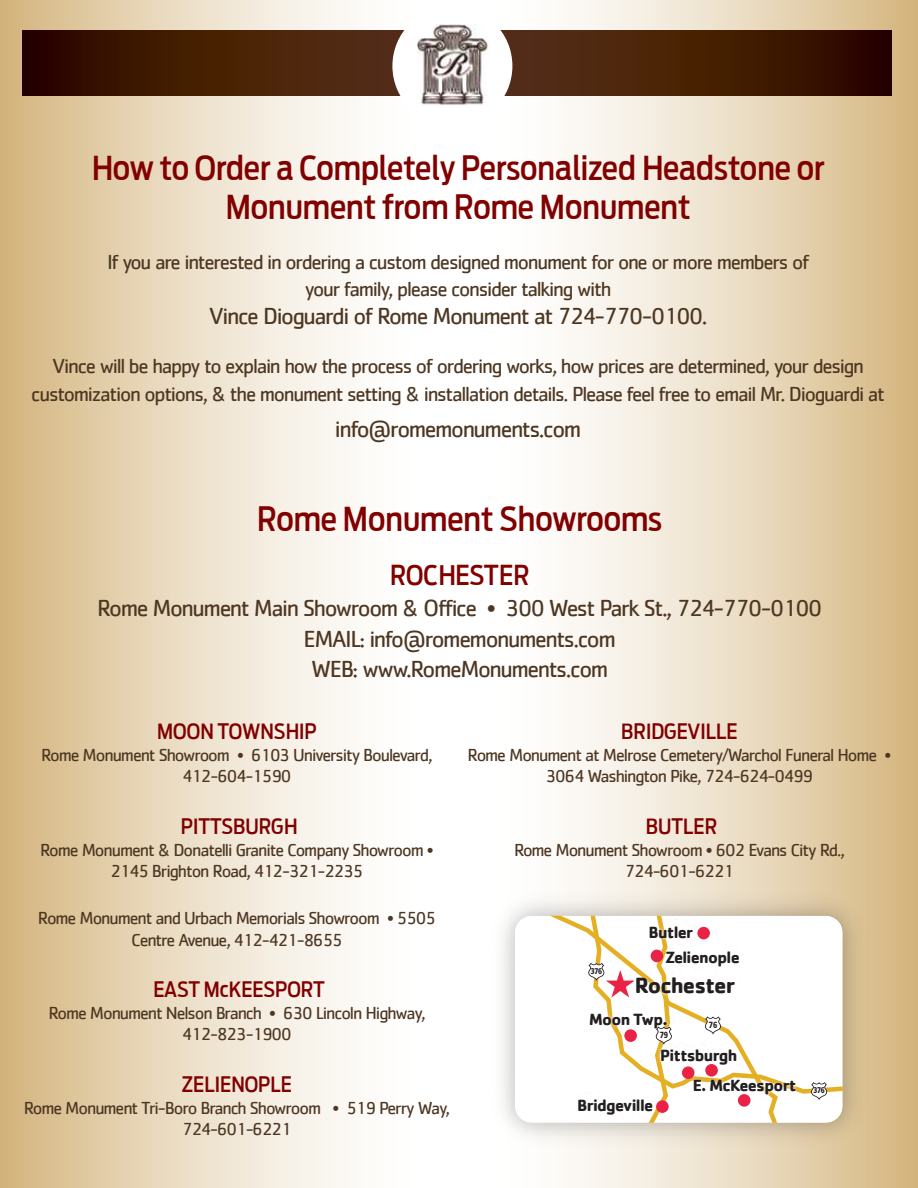
<style>
.page{position:relative;width:918px;height:1188px;background:#fff}
.page>*{position:absolute;margin:0;border:0;box-sizing:border-box;transform-origin:0 0}
.t1{font:33px/39.6px "Ford Antenna Cond Medium";color:#810000;text-align:center}
.t2{font:27px "Ford Antenna Cond Medium";color:#810000}
.t3{font:24px/30.6px "Cachet";letter-spacing:-.06em;color:#4d3722;text-align:center}
.t4{font:700 22.8px "Cachet";letter-spacing:-.04em;color:#231f20}
.t5{font:21px/27.6px "Cachet";letter-spacing:-.06em;color:#4d3722;text-align:center}
.t6{font:21px "Ford Antenna Cond Medium";color:#810000}
.t7{font:18px/21.6px "Cachet";letter-spacing:-.06em;color:#4d3722;text-align:center}
.t8{font:700 16.8px/36px "Cachet";letter-spacing:-.04em;color:#231f20}
.t9{font:900 8.85px "Frutiger LT Std";color:#231f20;scale:.78 1}
.t10{font:900 8.4px "Frutiger LT Std";letter-spacing:-.06em;color:#231f20;scale:.78 1}
</style>
<div class="page">
<div style="left:0;top:0;width:434px;height:1188px;background:linear-gradient(to right,#d6b986,#fff)"></div>
<div style="left:485px;top:0;width:433px;height:1188px;background:linear-gradient(to right,#fff,#d7ba87)"></div>
<svg style="left:501px;top:31px;width:391px;height:65px"></svg>
<svg style="left:23px;top:31px;width:380px;height:65px"></svg>
<div style="left:392px;top:6px;width:120px;height:120px;background:#fff;border-radius:50%"></div>
<img style="left:417px;top:24px;width:71px;height:81px">
<img style="left:485px;top:873px;width:394px;height:291px">
<svg style="left:515px;top:916px;width:328px;height:207px"></svg>
<svg style="left:531px;top:916px;width:253px;height:207px"></svg>
<svg style="left:586px;top:916px;width:257px;height:180px"></svg>
<div style="left:697px;top:927px;width:13px;height:12px;background:#e92246;border-radius:50%"></div>
<div style="left:705px;top:1064px;width:13px;height:13px;background:#e92246;border-radius:50%"></div>
<div style="left:738px;top:1094px;width:13px;height:13px;background:#e92246;border-radius:50%"></div>
<div style="left:624px;top:1029px;width:13px;height:13px;background:#e92246;border-radius:50%"></div>
<div style="left:682px;top:1066px;width:13px;height:13px;background:#e92246;border-radius:50%"></div>
<img style="left:672px;top:944px;width:72px;height:27px">
<img style="left:631px;top:970px;width:108px;height:33px">
<img style="left:585px;top:1007px;width:57px;height:26px">
<img style="left:672px;top:1043px;width:69px;height:26px">
<img style="left:689px;top:1073px;width:111px;height:27px">
<img style="left:573px;top:1092px;width:69px;height:27px">
<img style="left:672px;top:920px;width:25px;height:27px">
<svg style="left:642px;top:916px;width:30px;height:207px"></svg>
<svg style="left:588px;top:963px;width:47px;height:34px"></svg>
<svg style="left:811px;top:1082px;width:17px;height:18px"></svg>
<h1 class="t1" style="left:92px;top:144px;width:735px">How to Order a Completely Personalized Headstone or<br>Monument from Rome Monument</h1>
<p class="t5" style="left:107px;top:247px;width:704px">If you are interested in ordering a custom designed monument for one or more members of your family, please consider talking with</p>
<h3 class="t3" style="left:209px;top:300px;width:500px">Vince Dioguardi of Rome Monument at 724-770-0100.</h3>
<p class="t5" style="left:31px;top:352px;width:855px">Vince will be happy to explain how the process of ordering works, how prices are determined, your design customization options, &amp; the monument setting &amp; installation details. Please feel free to email Mr. Dioguardi at</p>
<h3 class="t3" style="left:335px;top:413px;width:248px">info@romemonuments.com</h3>
<h1 class="t1" style="left:257px;top:495px;width:406px">Rome Monument Showrooms</h1>
<h2 class="t2" style="left:390px;top:552px;width:141px">ROCHESTER</h2>
<h3 class="t3" style="left:97px;top:592px;width:727px">Rome Monument Main Showroom &amp; Office • 300 West Park St., 724-770-0100<br>EMAIL: info@romemonuments.com<br>WEB: www.RomeMonuments.com</h3>
<p class="t6" style="left:157px;top:713px;width:161px">MOON TOWNSHIP</p>
<p class="t7" style="left:41px;top:744px;width:393px">Rome Monument Showroom • 6103 University Boulevard,<br>412-604-1590</p>
<p class="t6" style="left:181px;top:808px;width:118px">PITTSBURGH</p>
<p class="t7" style="left:40px;top:838px;width:395px">Rome Monument &amp; Donatelli Granite Company Showroom •<br>2145 Brighton Road, 412-321-2235</p>
<p class="t7" style="left:38px;top:907px;width:400px">Rome Monument and Urbach Memorials Showroom • 5505<br>Centre Avenue, 412-421-8655</p>
<p class="t6" style="left:153px;top:971px;width:173px">EAST McKEESPORT</p>
<p class="t7" style="left:48px;top:1002px;width:379px">Rome Monument Nelson Branch • 630 Lincoln Highway,<br>412-823-1900</p>
<p class="t6" style="left:182px;top:1066px;width:112px">ZELIENOPLE</p>
<p class="t7" style="left:24px;top:1096px;width:428px">Rome Monument Tri-Boro Branch Showroom • 519 Perry Way,<br>724-601-6221</p>
<p class="t6" style="left:621px;top:713px;width:118px">BRIDGEVILLE</p>
<p class="t7" style="left:468px;top:744px;width:425px">Rome Monument at Melrose Cemetery/Warchol Funeral Home •<br>3064 Washington Pike, 724-624-0499</p>
<p class="t6" style="left:646px;top:808px;width:73px">BUTLER</p>
<p class="t7" style="left:514px;top:838px;width:332px">Rome Monument Showroom • 602 Evans City Rd.,<br>724-601-6221</p>
<p class="t8" style="left:649px;top:914px;width:46px">Butler</p>
<p class="t8" style="left:665px;top:938px;width:76px">Zelienople</p>
<p class="t4" style="left:635px;top:971px;width:102px">Rochester</p>
<p class="t8" style="left:660px;top:1000px;width:79px;text-indent:-71px">Moon Twp.<br>Pittsburgh</p>
<p class="t8" style="left:693px;top:1067px;width:105px">E. McKeesport</p>
<p class="t8" style="left:577px;top:1086px;width:78px">Bridgeville</p>
<p class="t10" style="left:591px;top:966px;width:16px">376</p>
<p class="t9" style="left:709px;top:1019px;width:12px">76</p>
<p class="t9" style="left:660px;top:1029px;width:12px">79</p>
<p class="t10" style="left:814px;top:1085px;width:16px">376</p>
</div>
